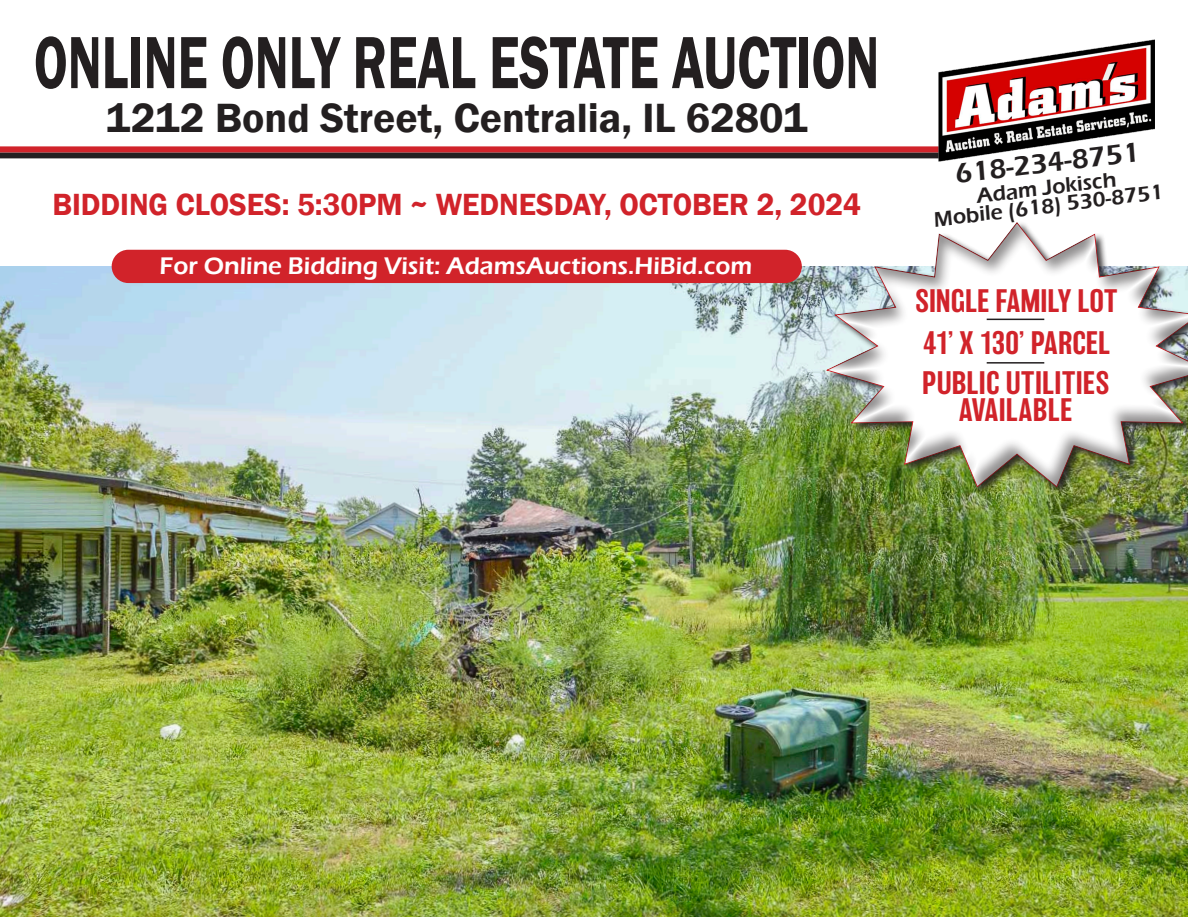
<style>
.page{position:relative;width:1188px;height:918px;background:#fff}
.page>*{position:absolute;margin:0;border:0;box-sizing:border-box;transform-origin:0 0}
.t1{font:600 76.5px "Franklin Gothic";color:#231f20;scale:.69 1}
.t2{font:600 42px "Franklin Gothic";color:#231f20}
.t3{font:600 31.5px "Franklin Gothic";color:#d1232a;scale:.96 1}
.t4{font:500 30px "Balboa";letter-spacing:.005em;color:#d1232a}
.t5{font:600 28.35px "Eras ITC";color:#231f20}
.t6{font:600 24.75px "Eras ITC";color:#fff}
.t7{font:600 21.6px "Eras ITC";color:#231f20}
</style>
<div class="page">
<img style="left:0;top:266px;width:1188px;height:650px">
<div style="left:0;top:152px;width:954px;height:6px;background:#231f20"></div>
<div style="left:0;top:146px;width:968px;height:6px;background:#d1232a"></div>
<img style="left:939px;top:40px;width:215px;height:121px">
<div style="left:112px;top:250px;width:690px;height:33px;background:#d1232a;border-radius:17px"></div>
<div style="left:825px;top:221px;width:363px;height:276px;background:#231f20;opacity:.88"></div>
<div style="left:825px;top:218px;width:363px;height:270px;background:#231f20;opacity:.5"></div>
<hr style="left:987px;top:319px;width:57px;height:1px;background:#231f20">
<hr style="left:987px;top:362px;width:57px;height:2px;background:#231f20">
<p class="t1" style="left:34px;top:15px;width:1227px">ONLINE ONLY REAL ESTATE AUCTION</p>
<p class="t2" style="left:106px;top:92px;width:703px">1212 Bond Street, Centralia, IL 62801</p>
<p class="t3" style="left:52px;top:185px;width:844px">BIDDING CLOSES: 5:30PM ~ WEDNESDAY, OCTOBER 2, 2024</p>
<p class="t6" style="left:160px;top:252px;width:594px">For Online Bidding Visit: AdamsAuctions.HiBid.com</p>
<p class="t5" style="left:953px;top:158px;width:187px;rotate:-7deg">618-234-8751</p>
<p class="t7" style="left:975px;top:184px;width:142px;rotate:-7deg">Adam Jokisch</p>
<p class="t7" style="left:933px;top:207px;width:232px;rotate:-7deg">Mobile (618) 530-8751</p>
<p class="t4" style="left:916px;top:284px;width:203px">SINGLE FAMILY LOT</p>
<p class="t4" style="left:923px;top:326px;width:188px">41’ X 130’ PARCEL</p>
<p class="t4" style="left:922px;top:367px;width:189px">PUBLIC UTILITIES</p>
<p class="t4" style="left:959px;top:394px;width:115px">AVAILABLE</p>
</div>
